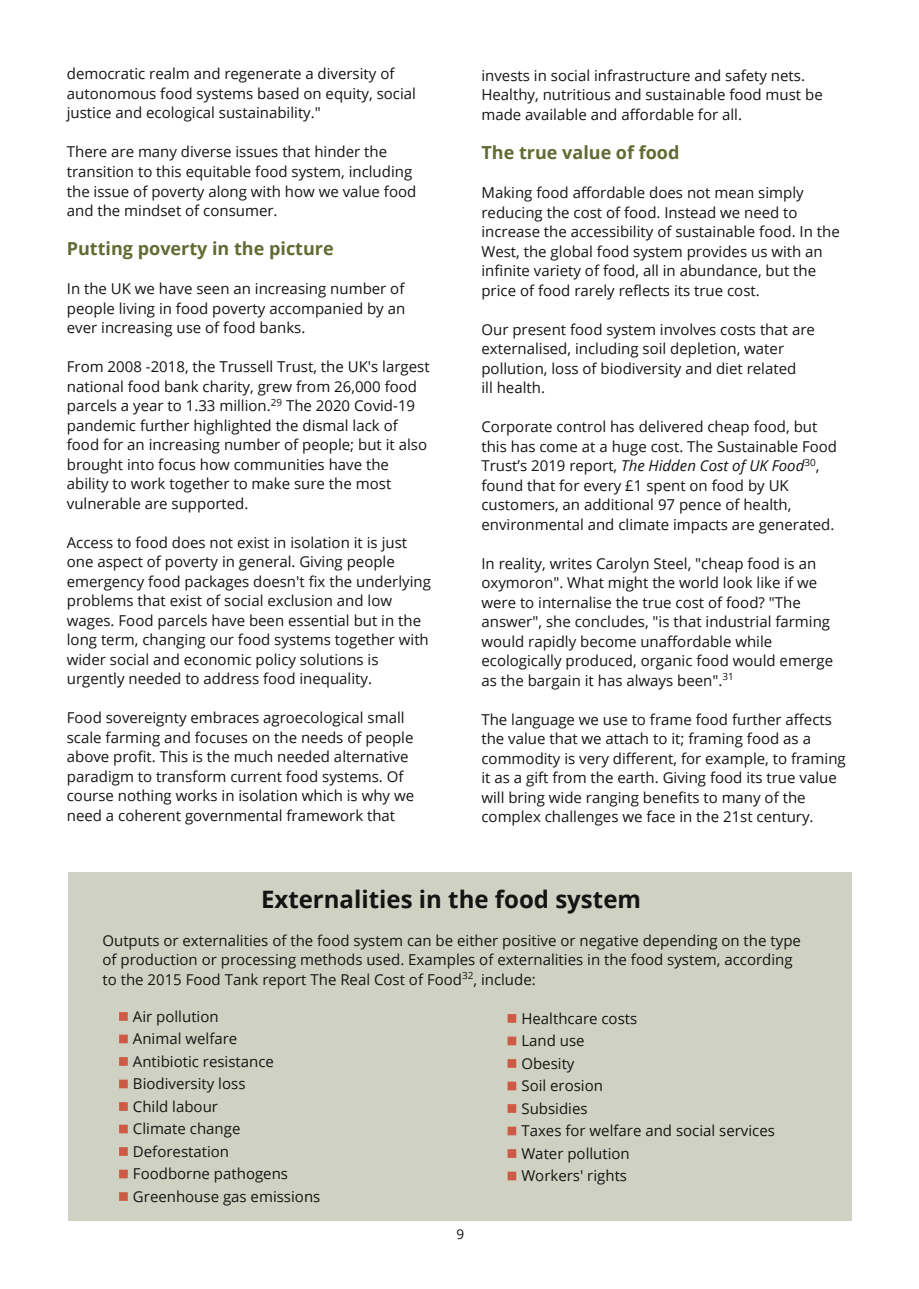
<style>
.page{position:relative;width:919px;height:1289px;background:#fff}
.page>*{position:absolute;margin:0;border:0;box-sizing:border-box;transform-origin:0 0}
.t1{font:700 24px "Open Sans";color:#161413}
.t2{font:700 18px "Open Sans";color:#616b33}
.t3{font:15px/19.5px "Open Sans";color:#161413}
.t4{font:13.5px "Open Sans";color:#161413}
.s1{font-style:italic}
</style>
<div class="page">
<div style="left:68px;top:872px;width:783px;height:348px;background:#cfd2c2"></div>
<div style="left:119px;top:1012px;width:9px;height:8px;background:#cc5a45"></div>
<div style="left:119px;top:1034px;width:9px;height:9px;background:#cc5a45"></div>
<div style="left:119px;top:1057px;width:9px;height:8px;background:#cc5a45"></div>
<div style="left:119px;top:1079px;width:9px;height:9px;background:#cc5a45"></div>
<div style="left:119px;top:1102px;width:9px;height:8px;background:#cc5a45"></div>
<div style="left:119px;top:1124px;width:9px;height:9px;background:#cc5a45"></div>
<div style="left:119px;top:1147px;width:9px;height:8px;background:#cc5a45"></div>
<div style="left:119px;top:1169px;width:9px;height:9px;background:#cc5a45"></div>
<div style="left:119px;top:1192px;width:9px;height:8px;background:#cc5a45"></div>
<div style="left:507px;top:1014px;width:9px;height:8px;background:#cc5a45"></div>
<div style="left:507px;top:1036px;width:9px;height:9px;background:#cc5a45"></div>
<div style="left:507px;top:1059px;width:9px;height:8px;background:#cc5a45"></div>
<div style="left:507px;top:1081px;width:9px;height:9px;background:#cc5a45"></div>
<div style="left:507px;top:1104px;width:9px;height:8px;background:#cc5a45"></div>
<div style="left:507px;top:1126px;width:9px;height:9px;background:#cc5a45"></div>
<div style="left:507px;top:1149px;width:9px;height:8px;background:#cc5a45"></div>
<div style="left:507px;top:1171px;width:9px;height:9px;background:#cc5a45"></div>
<p class="t3" style="left:67px;top:64px;width:350px">democratic realm and regenerate a diversity of autonomous food systems based on equity, social justice and ecological sustainability."</p>
<p class="t3" style="left:67px;top:142px;width:351px">There are many diverse issues that hinder the transition to this equitable food system, including the issue of poverty along with how we value food and the mindset of consumer.</p>
<p class="t2" style="left:67px;top:236px;width:268px">Putting poverty in the picture</p>
<p class="t3" style="left:67px;top:278px;width:340px;text-align:justify">In the UK we have seen an increasing number of people living in food poverty accompanied by an ever increasing use of food banks.</p>
<p class="t3" style="left:67px;top:356px;width:364px">From 2008 -2018, the Trussell Trust, the UK's largest national food bank charity, grew from 26,000 food parcels a year to 1.33 million.<sup>29</sup> The 2020 Covid-19 pandemic further highlighted the dismal lack of food for an increasing number of people; but it also brought into focus how communities have the ability to work together to make sure the most vulnerable are supported.</p>
<p class="t3" style="left:67px;top:532px;width:365px">Access to food does not exist in isolation it is just one aspect of poverty in general. Giving people emergency food packages doesn't fix the underlying problems that exist of social exclusion and low wages. Food parcels have been essential but in the long term, changing our food systems together with wider social and economic policy solutions is urgently needed to address food inequality.</p>
<p class="t3" style="left:67px;top:707px;width:349px">Food sovereignty embraces agroecological small scale farming and focuses on the needs of people above profit. This is the much needed alternative paradigm to transform current food systems. Of course nothing works in isolation which is why we need a coherent governmental framework that</p>
<p class="t3" style="left:481px;top:65px;width:343px">invests in social infrastructure and safety nets.<br>Healthy, nutritious and sustainable food must be made available and affordable for all.</p>
<p class="t2" style="left:481px;top:140px;width:199px">The true value of food</p>
<p class="t3" style="left:481px;top:182px;width:360px">Making food affordable does not mean simply reducing the cost of food. Instead we need to increase the accessibility of sustainable food. In the West, the global food system provides us with an infinite variety of food, all in abundance, but the price of food rarely reflects its true cost.</p>
<p class="t3" style="left:481px;top:319px;width:335px">Our present food system involves costs that are externalised, including soil depletion, water pollution, loss of biodiversity and diet related<br>ill health.</p>
<p class="t3" style="left:481px;top:416px;width:357px">Corporate control has delivered cheap food, but this has come at a huge cost. The Sustainable Food Trust’s 2019 report, <span class="s1">The Hidden Cost of UK Food</span><sup>30</sup>, found that for every £1 spent on food by UK customers, an additional 97 pence of health, environmental and climate impacts are generated.</p>
<p class="t3" style="left:481px;top:553px;width:353px">In reality, writes Carolyn Steel, "cheap food is an oxymoron". What might the world look like if we were to internalise the true cost of food? "The answer", she concludes, "is that industrial farming would rapidly become unaffordable while ecologically produced, organic food would emerge as the bargain it has always been".<sup>31</sup></p>
<p class="t3" style="left:481px;top:709px;width:366px">The language we use to frame food further affects the value that we attach to it; framing food as a commodity is very different, for example, to framing it as a gift from the earth. Giving food its true value will bring wide ranging benefits to many of the complex challenges we face in the 21st century.</p>
<h1 class="t1" style="left:261px;top:882px;width:381px">Externalities in the food system</h1>
<p class="t3" style="left:102px;top:930px;width:700px">Outputs or externalities of the food system can be either positive or negative depending on the type of production or processing methods used. Examples of externalities in the food system, according to the 2015 Food Tank report The Real Cost of Food<sup>32</sup>, include:</p>
<p class="t3" style="left:133px;top:1004px;width:189px;line-height:22.5px">Air pollution<br>Animal welfare<br>Antibiotic resistance<br>Biodiversity loss<br>Child labour<br>Climate change<br>Deforestation<br>Foodborne pathogens<br>Greenhouse gas emissions</p>
<p class="t3" style="left:521px;top:1006px;width:255px;line-height:22.5px">Healthcare costs<br>Land use<br>Obesity<br>Soil erosion<br>Subsidies<br>Taxes for welfare and social services<br>Water pollution<br>Workers' rights</p>
<p class="t4" style="left:456px;top:1224px;width:9px">9</p>
</div>
